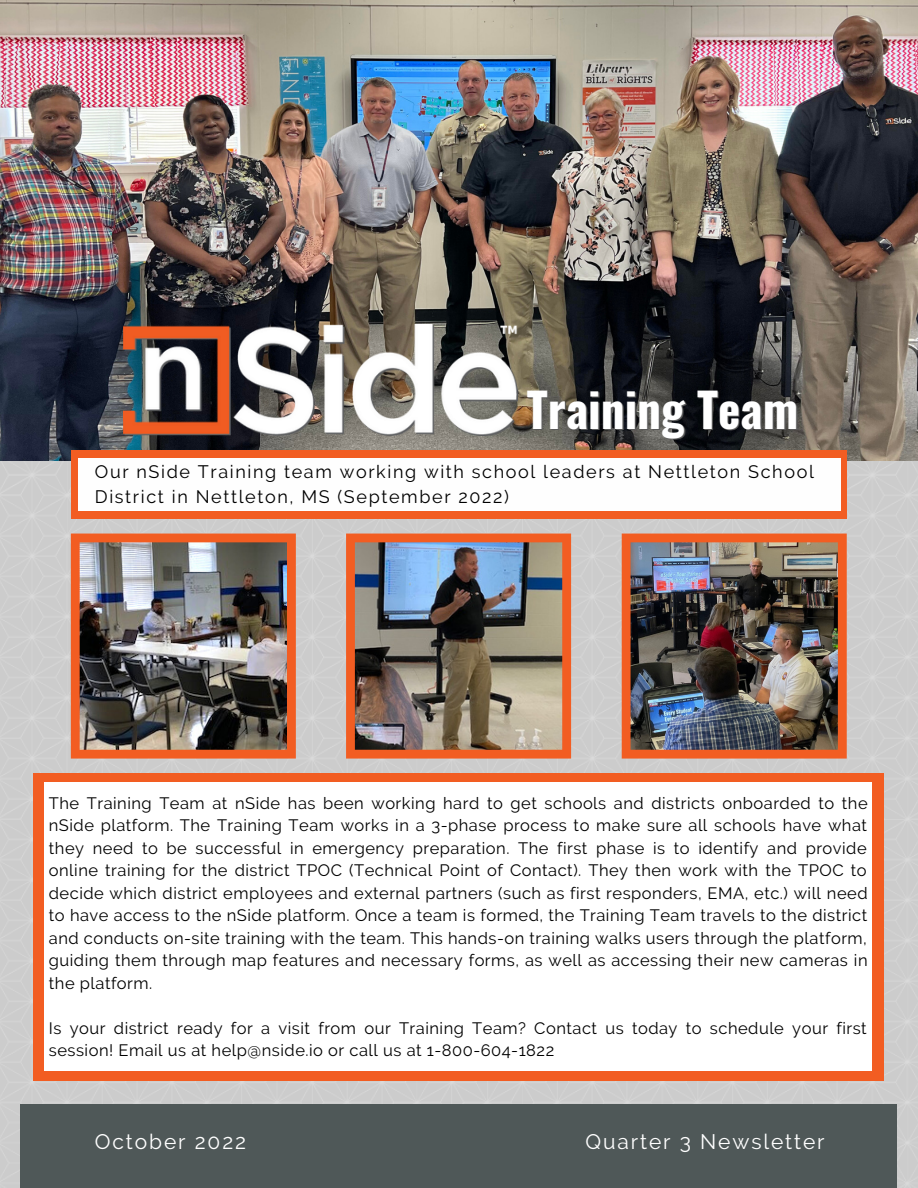
<style>
.page{position:relative;width:918px;height:1188px;background:#fff}
.page>*{position:absolute;margin:0;border:0;box-sizing:border-box;transform-origin:0 0}
.t1{font:700 47.25px "Oswald";color:#fff}
.t2{font:21px "Raleway";letter-spacing:.09em;color:#fff}
.t3{font:18px/24.8px "Raleway";letter-spacing:.09em;color:#000}
.t4{font:16.5px/22.5px "Raleway";letter-spacing:.03em;color:#000;text-align:justify}
</style>
<div class="page">
<div style="left:0;top:460px;width:918px;height:728px;background:#ccc"></div>
<div style="left:21px;top:1104px;width:876px;height:84px;background:#4f5858"></div>
<img style="left:0;top:0;width:918px;height:460px">
<img style="left:123px;top:325px;width:395px;height:110px">
<div style="left:71px;top:450px;width:775px;height:69px;background:#f25d22"></div>
<div style="left:78px;top:458px;width:763px;height:53px;background:#fefefe"></div>
<img style="left:71px;top:534px;width:225px;height:225px">
<img style="left:346px;top:534px;width:225px;height:225px">
<img style="left:622px;top:534px;width:225px;height:225px">
<div style="left:33px;top:773px;width:851px;height:307px;background:#f25d22"></div>
<div style="left:44px;top:783px;width:828px;height:288px;background:#fff"></div>
<h1 class="t1" style="left:527px;top:373px;width:273px">Training Team</h1>
<p class="t3" style="left:95px;top:459px;width:721px">Our nSide Training team working with school leaders at Nettleton School<br>District in Nettleton, MS (September 2022)</p>
<p class="t4" style="left:49px;top:792px;width:820px">The Training Team at nSide has been working hard to get schools and districts onboarded to the nSide platform. The Training Team works in a 3-phase process to make sure all schools have what they need to be successful in emergency preparation. The first phase is to identify and provide online training for the district TPOC (Technical Point of Contact). They then work with the TPOC to decide which district employees and external partners (such as first responders, EMA, etc.) will need to have access to the nSide platform. Once a team is formed, the Training Team travels to the district and conducts on-site training with the team. This hands-on training walks users through the platform, guiding them through map features and necessary forms, as well as accessing their new cameras in the platform.</p>
<p class="t4" style="left:49px;top:1017px;width:819px">Is your district ready for a visit from our Training Team? Contact us today to schedule your first session! Email us at help@nside.io or call us at 1-800-604-1822</p>
<p class="t2" style="left:95px;top:1130px;width:153px">October 2022</p>
<p class="t2" style="left:586px;top:1130px;width:241px">Quarter 3 Newsletter</p>
</div>
